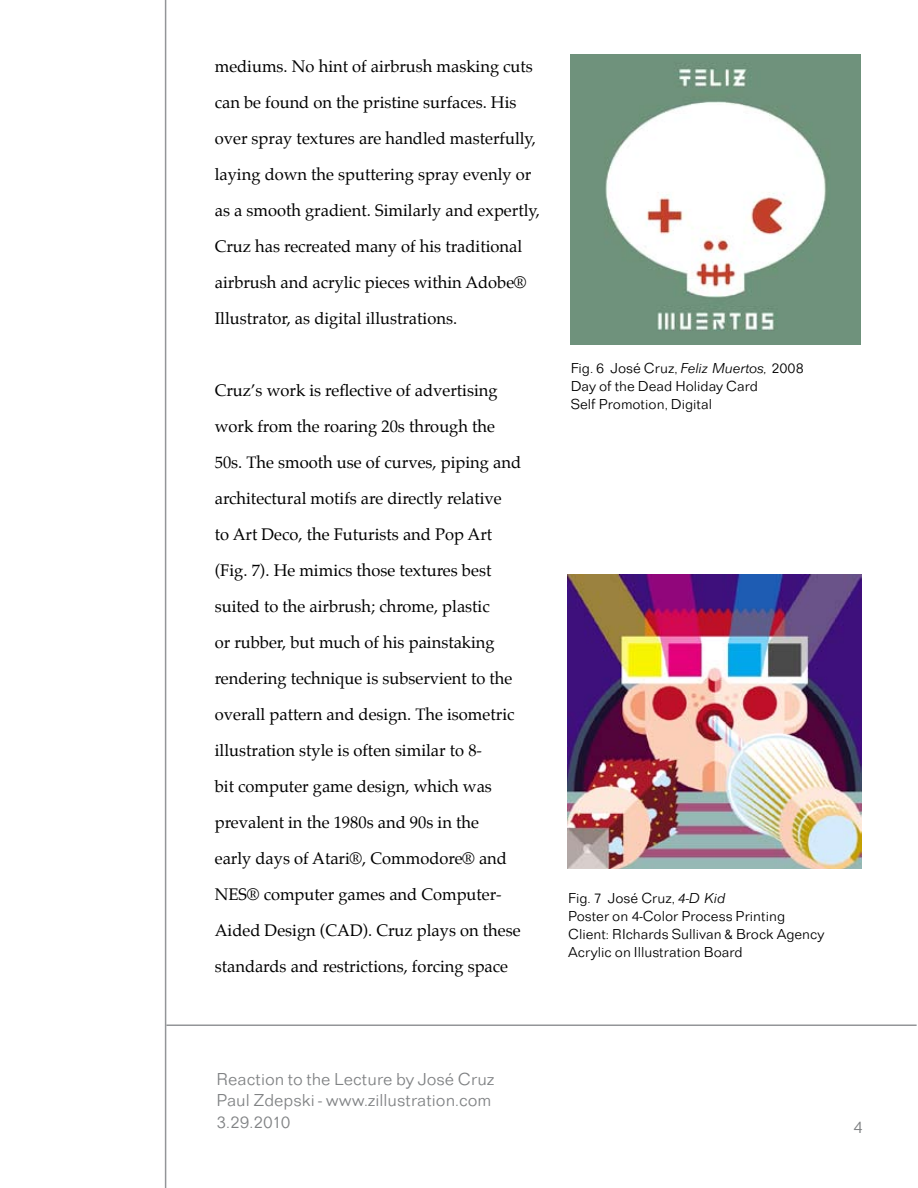
<style>
.page{position:relative;width:918px;height:1188px;background:#fff}
.page>*{position:absolute;margin:0;border:0;box-sizing:border-box;transform-origin:0 0}
.t1{font:18px/21.6px "Folio T Ligh";color:#808284}
.t2{font:16.5px/36px "Palatino";color:#010101}
.t3{font:15px/18px "Folio T Ligh";color:#010101}
.s1{font-family:"Folio T Ligh Ital"}
</style>
<div class="page">
<hr style="left:165px;top:0;width:1px;height:1188px;background:#939598">
<hr style="left:166px;top:1024px;width:751px;height:2px;background:#939598">
<img style="left:571px;top:54px;width:290px;height:290px">
<img style="left:567px;top:574px;width:294px;height:294px">
<p class="t2" style="left:215px;top:48px;width:327px">mediums. No hint of airbrush masking cuts can be found on the pristine surfaces. His over spray textures are handled masterfully, laying down the sputtering spray evenly or as a smooth gradient. Similarly and expertly, Cruz has recreated many of his traditional airbrush and acrylic pieces within Adobe® Illustrator, as digital illustrations.</p>
<p class="t2" style="left:215px;top:372px;width:308px">Cruz’s work is reflective of advertising work from the roaring 20s through the 50s. The smooth use of curves, piping and architectural motifs are directly relative<br>to Art Deco, the Futurists and Pop Art (Fig. 7). He mimics those textures best suited to the airbrush; chrome, plastic<br>or rubber, but much of his painstaking rendering technique is subservient to the overall pattern and design. The isometric illustration style is often similar to 8-<br>bit computer game design, which was prevalent in the 1980s and 90s in the<br>early days of Atari®, Commodore® and NES® computer games and Computer-Aided Design (CAD). Cruz plays on these standards and restrictions, forcing space</p>
<p class="t3" style="left:571px;top:359px;width:235px">Fig. 6 José Cruz, <span class="s1">Feliz Muertos,</span> 2008<br>Day of the Dead Holiday Card<br>Self Promotion, Digital</p>
<p class="t3" style="left:568px;top:888px;width:258px">Fig. 7 José Cruz, <span class="s1">4-D Kid<br></span>Poster on 4-Color Process Printing<br>Client: RIchards Sullivan &amp; Brock Agency<br>Acrylic on Illustration Board</p>
<p class="t1" style="left:217px;top:1068px;width:279px">Reaction to the Lecture by José Cruz<br>Paul Zdepski - www.zillustration.com<br>3.29.2010</p>
<p class="t1" style="left:853px;top:1116px;width:11px">4</p>
</div>
